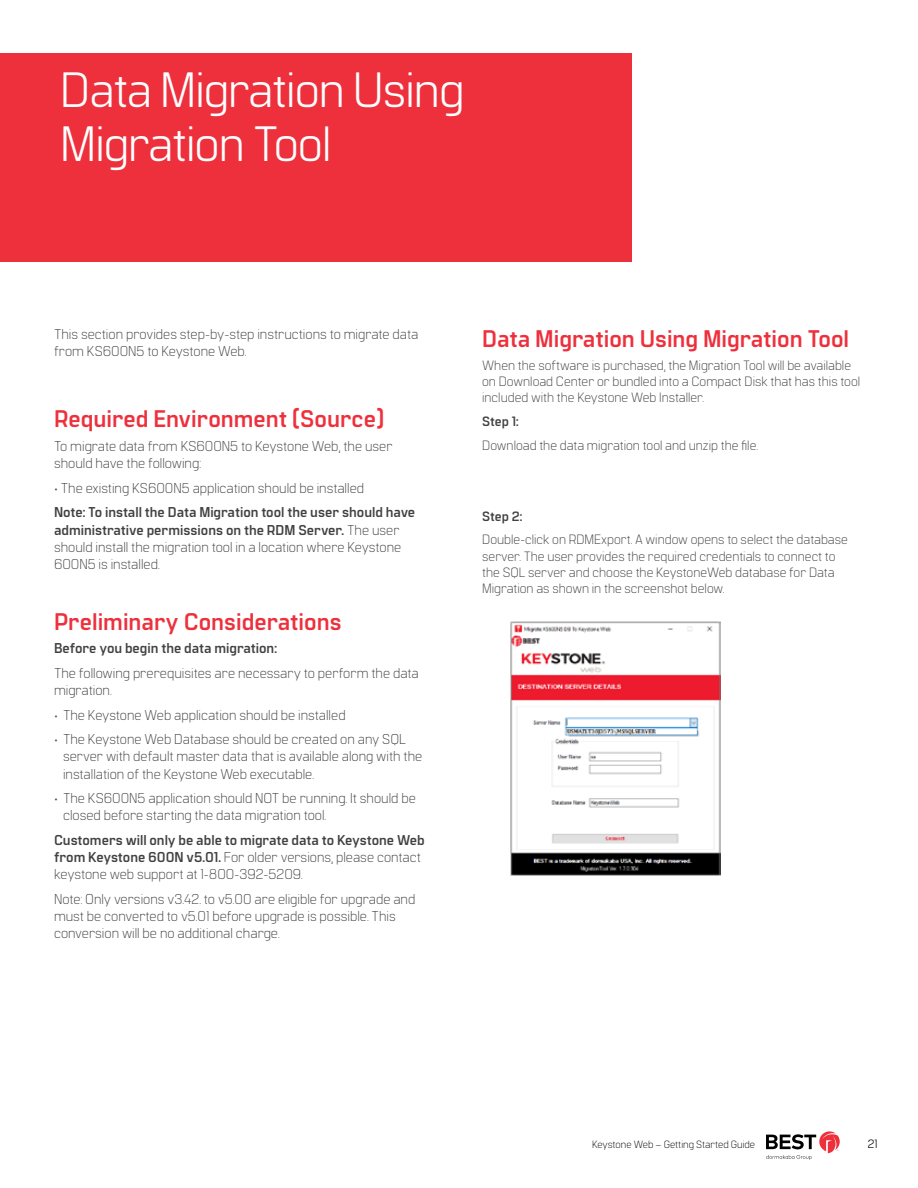
<style>
.page{position:relative;width:918px;height:1188px;background:#fff}
.page>*{position:absolute;margin:0;border:0;box-sizing:border-box;transform-origin:0 0}
.t1{font:49.5px/54px "Manifold CF";letter-spacing:-.02em;color:#fff}
.t2{font:700 24px "Manifold CF";color:#ee303c}
.t3{font:300 14.25px/17.1px "Manifold CF";color:#414042}
.t4{font:700 14.25px/17.1px "Manifold CF";color:#414042}
.t5{font:300 13.5px/16.2px "Manifold CF";color:#414042}
.t6{font:700 13.5px "Manifold CF";color:#414042}
.t7{font:12px "Manifold CF";color:#000}
.t8{font:300 10.5px "Manifold CF";color:#000}
.s1{font-weight:300}
</style>
<div class="page">
<svg style="left:766px;top:1131px;width:74px;height:29px"></svg>
<div style="left:0;top:54px;width:631px;height:208px;background:#ee303c"></div>
<img style="left:511px;top:621px;width:209px;height:255px">
<h1 class="t1" style="left:60px;top:64px;width:406px">Data Migration Using<br>Migration Tool</h1>
<p class="t3" style="left:54px;top:326px;width:366px">This section provides step-by-step instructions to migrate data from KS600N5 to Keystone Web.</p>
<h2 class="t2" style="left:54px;top:405px;width:332px">Required Environment (Source)</h2>
<p class="t3" style="left:54px;top:438px;width:340px">To migrate data from KS600N5 to Keystone Web, the user should have the following:</p>
<p class="t3" style="left:54px;top:479px;width:312px">• The existing KS600N5 application should be installed</p>
<p class="t4" style="left:54px;top:505px;width:363px">Note: To install the Data Migration tool the user should have administrative permissions on the RDM Server. <span class="s1">The user should install the migration tool in a location where Keystone 600N5 is installed.</span></p>
<h2 class="t2" style="left:54px;top:607px;width:289px">Preliminary Considerations</h2>
<p class="t4" style="left:54px;top:641px;width:225px">Before you begin the data migration:</p>
<p class="t3" style="left:54px;top:665px;width:366px">The following prerequisites are necessary to perform the data migration.</p>
<p class="t3" style="left:54px;top:706px;width:293px">• The Keystone Web application should be installed</p>
<p class="t3" style="left:63px;top:731px;width:361px;text-indent:-9px">• The Keystone Web Database should be created on any SQL server with default master data that is available along with the installation of the Keystone Web executable.</p>
<p class="t3" style="left:63px;top:790px;width:354px;text-indent:-9px">• The KS600N5 application should NOT be running. It should be closed before starting the data migration tool.</p>
<p class="t4" style="left:54px;top:832px;width:372px">Customers will only be able to migrate data to Keystone Web from Keystone 600N v5.01. <span class="s1">For older versions, please contact keystone web support at 1-800-392-5209.</span></p>
<p class="t3" style="left:54px;top:890px;width:363px">Note: Only versions v3.42. to v5.00 are eligible for upgrade and must be converted to v5.01 before upgrade is possible. This conversion will be no additional charge.</p>
<h2 class="t2" style="left:482px;top:325px;width:368px">Data Migration Using Migration Tool</h2>
<p class="t5" style="left:482px;top:357px;width:380px">When the software is purchased, the Migration Tool will be available on Download Center or bundled into a Compact Disk that has this tool included with the Keystone Web Installer.</p>
<p class="t6" style="left:482px;top:413px;width:38px">Step 1:</p>
<p class="t5" style="left:482px;top:437px;width:277px">Download the data migration tool and unzip the file.</p>
<p class="t6" style="left:482px;top:508px;width:42px">Step 2:</p>
<p class="t5" style="left:482px;top:532px;width:367px">Double-click on RDMExport. A window opens to select the database server. The user provides the required credentials to connect to the SQL server and choose the KeystoneWeb database for Data Migration as shown in the screenshot below.</p>
<p class="t8" style="left:592px;top:1139px;width:165px">Keystone Web – Getting Started Guide</p>
<p class="t7" style="left:868px;top:1137px;width:11px">21</p>
</div>
